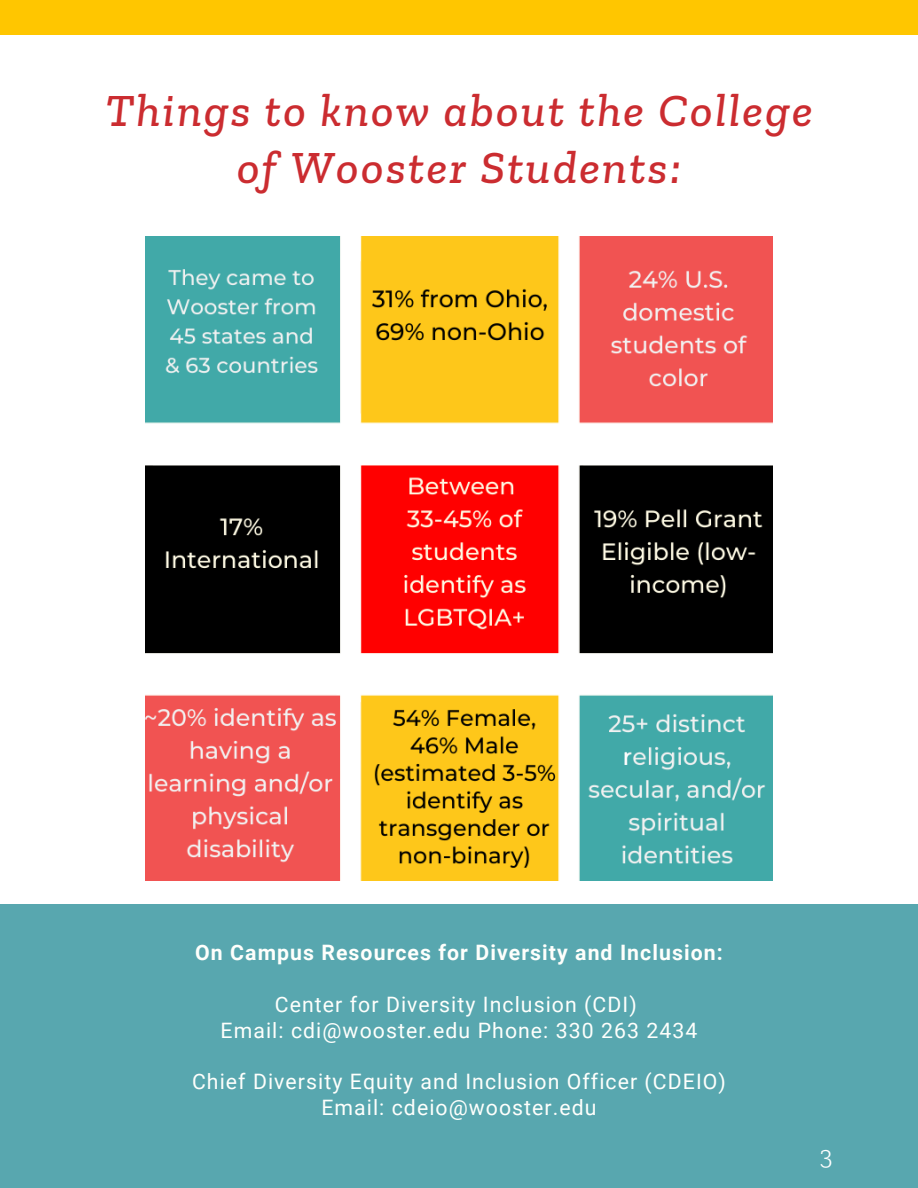
<style>
.page{position:relative;width:918px;height:1188px;background:#fff}
.page>*{position:absolute;margin:0;border:0;box-sizing:border-box;transform-origin:0 0}
.t1{font:italic 500 46.8px/57.3px "Zilla Slab";letter-spacing:.05em;color:#cb2c30;text-align:center}
.t2{font:300 27px "Zilla Slab";color:#fff}
.t3{font:21.3px "Roboto";letter-spacing:.05em;color:#fefffc}
.t4{font:700 21.3px "Roboto";letter-spacing:.05em;color:#fefffc}
</style>
<div class="page">
<div style="left:0;top:0;width:918px;height:35px;background:#ffc600"></div>
<div style="left:0;top:904px;width:918px;height:284px;background:#58a7af"></div>
<img style="left:146px;top:236px;width:626px;height:645px">
<p class="t1" style="left:105px;top:81px;width:709px">Things to know about the College of Wooster Students:</p>
<p class="t4" style="left:195px;top:940px;width:529px">On Campus Resources for Diversity and Inclusion:</p>
<p class="t3" style="left:275px;top:992px;width:363px">Center for Diversity Inclusion (CDI)</p>
<p class="t3" style="left:221px;top:1018px;width:478px">Email: cdi@wooster.edu Phone: 330 263 2434</p>
<p class="t3" style="left:192px;top:1070px;width:535px">Chief Diversity Equity and Inclusion Officer (CDEIO)</p>
<p class="t3" style="left:321px;top:1096px;width:277px">Email: cdeio@wooster.edu</p>
<p class="t2" style="left:820px;top:1139px;width:14px">3</p>
</div>
